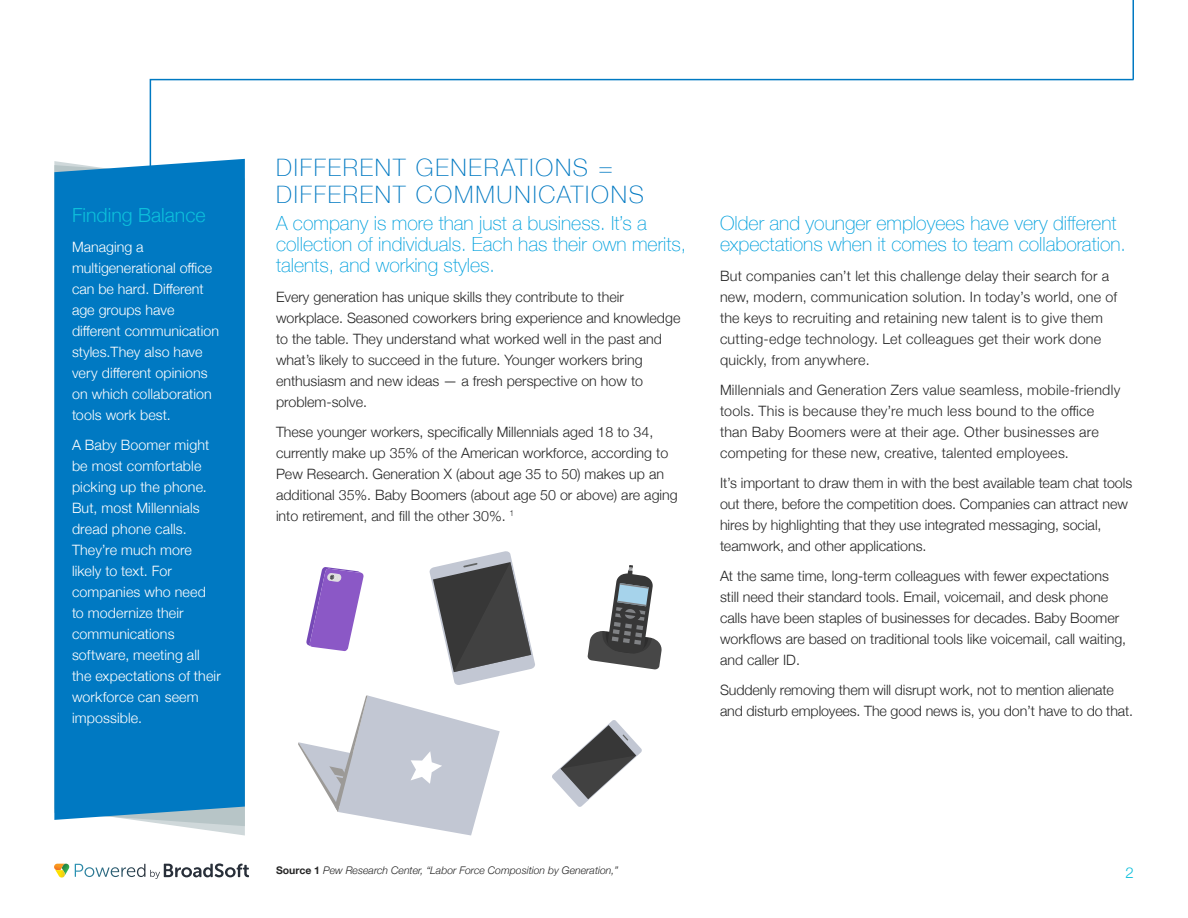
<style>
.page{position:relative;width:1188px;height:918px;background:#fff}
.page>*{position:absolute;margin:0;border:0;box-sizing:border-box;transform-origin:0 0}
.t1{font:100 24px/27px "Helvetica Neue";letter-spacing:.075em;color:#0079c2}
.t2{font:100 19.5px/21px "Helvetica Neue";color:#00a0dd}
.t3{font:300 19.5px "Helvetica Neue";color:#0dbfdb}
.t4{font:300 15px "Helvetica Neue";color:#0dbfdb}
.t5{font:300 14.25px/21px "Helvetica Neue";color:#262626}
.t6{font:300 14.25px/21px "Helvetica Neue";letter-spacing:.02em;color:#262626}
.t7{font:300 14.25px/21px "Helvetica Neue";letter-spacing:.01em;color:#fff}
.t8{font:italic 300 10.5px "Helvetica Neue";color:#262626}
.s1{font-weight:700;font-style:normal}
</style>
<div class="page">
<svg style="left:54px;top:863px;width:195px;height:16px"></svg>
<svg style="left:149px;top:78px;width:985px;height:81px"></svg>
<div style="left:54px;top:159px;width:191px;height:661px;background:#0079c2"></div>
<svg style="left:429px;top:551px;width:106px;height:134px"></svg>
<svg style="left:306px;top:567px;width:58px;height:84px"></svg>
<svg style="left:298px;top:695px;width:202px;height:140px"></svg>
<svg style="left:552px;top:720px;width:90px;height:87px"></svg>
<svg style="left:587px;top:565px;width:75px;height:105px"></svg>
<hr style="left:1132px;top:0;width:2px;height:80px;background:#0079c2">
<h2 class="t3" style="left:72px;top:200px;width:135px">Finding Balance</h2>
<p class="t7" style="left:72px;top:236px;width:149px">Managing a multigenerational office can be hard. Different age groups have different communication styles.They also have very different opinions on which collaboration tools work best.</p>
<p class="t7" style="left:72px;top:434px;width:150px">A Baby Boomer might be most comfortable picking up the phone.<br>But, most Millennials dread phone calls.<br>They’re much more likely to text. For companies who need to modernize their communications software, meeting all the expectations of their workforce can seem impossible.</p>
<h1 class="t1" style="left:276px;top:153px;width:369px">DIFFERENT GENERATIONS =<br>DIFFERENT COMMUNICATIONS</h1>
<h2 class="t2" style="left:276px;top:212px;width:412px">A company is more than just a business. It’s a collection of individuals. Each has their own merits, talents, and working styles.</h2>
<p class="t5" style="left:276px;top:285px;width:406px">Every generation has unique skills they contribute to their workplace. Seasoned coworkers bring experience and knowledge to the table. They understand what worked well in the past and what’s likely to succeed in the future. Younger workers bring enthusiasm and new ideas — a fresh perspective on how to problem-solve.</p>
<p class="t5" style="left:276px;top:420px;width:403px">These younger workers, specifically Millennials aged 18 to 34, currently make up 35% of the American workforce, according to Pew Research. Generation X (about age 35 to 50) makes up an additional 35%. Baby Boomers (about age 50 or above) are aging into retirement, and fill the other 30%. <sup>1</sup></p>
<h2 class="t2" style="left:720px;top:212px;width:408px">Older and younger employees have very different expectations when it comes to team collaboration.</h2>
<p class="t6" style="left:720px;top:264px;width:399px">But companies can’t let this challenge delay their search for a new, modern, communication solution. In today’s world, one of the keys to recruiting and retaining new talent is to give them cutting-edge technology. Let colleagues get their work done quickly, from anywhere.</p>
<p class="t6" style="left:720px;top:378px;width:402px">Millennials and Generation Zers value seamless, mobile-friendly tools. This is because they’re much less bound to the office than Baby Boomers were at their age. Other businesses are competing for these new, creative, talented employees.</p>
<p class="t5" style="left:720px;top:471px;width:414px">It’s important to draw them in with the best available team chat tools out there, before the competition does. Companies can attract new hires by highlighting that they use integrated messaging, social, teamwork, and other applications.</p>
<p class="t5" style="left:720px;top:564px;width:408px">At the same time, long-term colleagues with fewer expectations still need their standard tools. Email, voicemail, and desk phone calls have been staples of businesses for decades. Baby Boomer workflows are based on traditional tools like voicemail, call waiting, and caller ID.</p>
<p class="t5" style="left:720px;top:678px;width:415px">Suddenly removing them will disrupt work, not to mention alienate and disturb employees. The good news is, you don’t have to do that.</p>
<p class="t8" style="left:276px;top:862px;width:344px"><span class="s1">Source 1</span> Pew Research Center, “Labor Force Composition by Generation,”</p>
<p class="t4" style="left:1126px;top:861px;width:10px">2</p>
</div>
